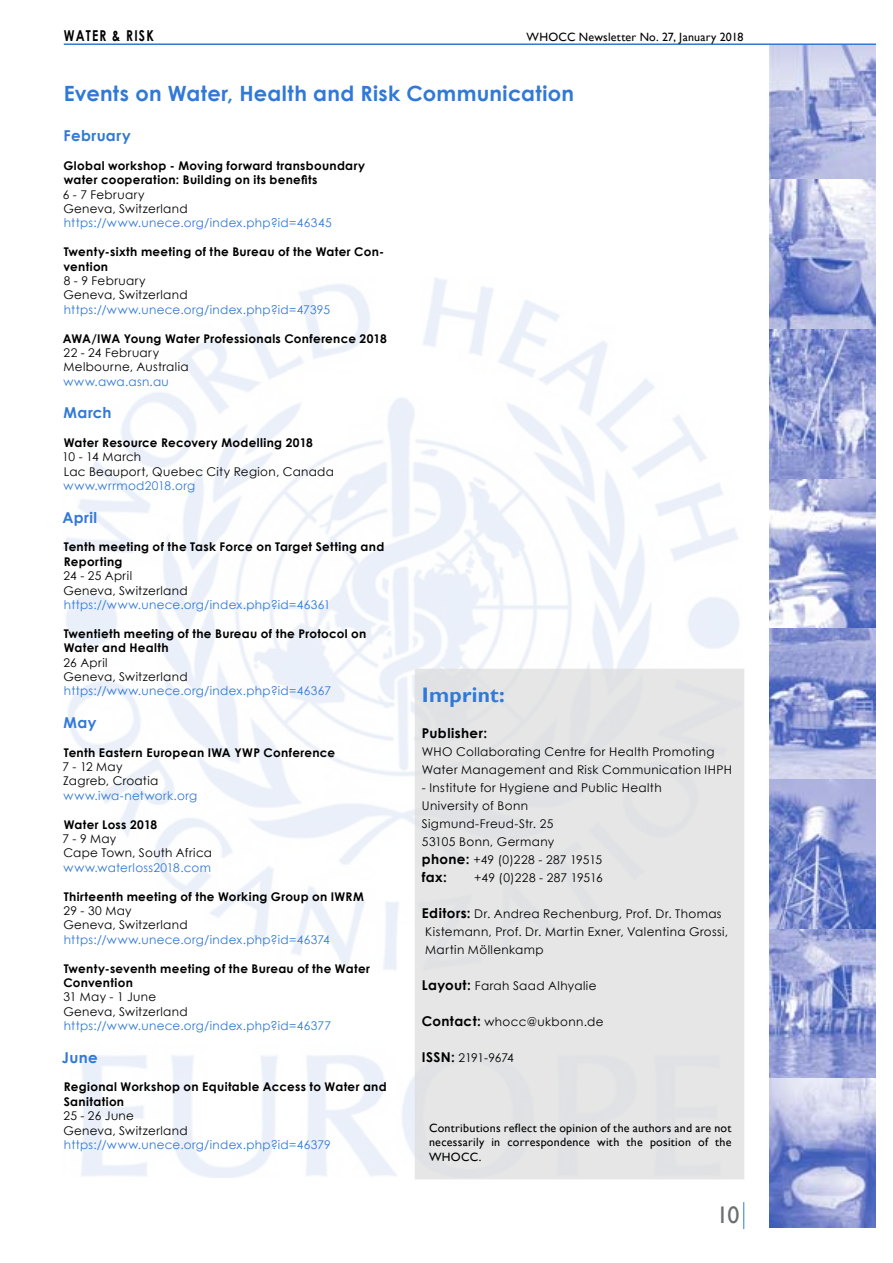
<style>
.page{position:relative;width:893px;height:1263px;background:#fff}
.page>*{position:absolute;margin:0;border:0;box-sizing:border-box;transform-origin:0 0}
.t1{font:24px "Gill Sans";color:#6d6e71}
.t2{font:700 21px "Century Gothic";letter-spacing:.015em;color:#3179d6}
.t3{font:700 21px "Gill Sans";letter-spacing:.015em;color:#3179d6}
.t4{font:700 15px "Century Gothic";letter-spacing:.025em;color:#3179d6}
.t5{font:700 15px "Century Gothic";letter-spacing:.1em;color:#000;scale:.8 1}
.t6{font:700 13.5px "Century Gothic";letter-spacing:.03em;color:#000}
.t7{font:12px/14.4px "Century Gothic";letter-spacing:.03em;color:#000}
.t8{font:700 12px/14.4px "Century Gothic";letter-spacing:.025em;color:#000}
.t9{font:12px "Century Gothic";letter-spacing:.025em;color:#3179d6}
.t10{font:12px/14.4px "Gill Sans";letter-spacing:.02em;color:#000;text-align:justify}
.t11{font:12px "Century Gothic";letter-spacing:.005em;color:#000}
.t12{font:12px "Century Gothic";letter-spacing:-.025em;color:#000}
.s1{font-weight:700;font-size:13.5px}
</style>
<div class="page">
<img style="left:770px;top:45px;width:106px;height:1183px">
<svg style="left:743px;top:1202px;width:1px;height:27px"></svg>
<hr style="left:64px;top:43px;width:812px;height:2px;background:#3179d6">
<div style="left:415px;top:669px;width:329px;height:510px;background:#e6e6e6"></div>
<p class="t5" style="left:64px;top:24px;width:114px">WATER &amp; RISK</p>
<p class="t10" style="left:527px;top:30px;width:218px">WHOCC Newsletter No. 27, January 2018</p>
<h2 class="t2" style="left:64px;top:77px;width:512px">Events on Water, Health and Risk Communication</h2>
<p class="t4" style="left:64px;top:124px;width:69px">February</p>
<p class="t8" style="left:63px;top:158px;width:303px">Global workshop - Moving forward transboundary water cooperation: Building on its benefits</p>
<p class="t7" style="left:63px;top:187px;width:126px">6 - 7 February<br>Geneva, Switzerland</p>
<p class="t9" style="left:64px;top:215px;width:269px">https://www.unece.org/index.php?id=46345</p>
<p class="t8" style="left:63px;top:244px;width:322px">Twenty-sixth meeting of the Bureau of the Water Con&shy;vention</p>
<p class="t7" style="left:63px;top:273px;width:126px">8 - 9 February<br>Geneva, Switzerland</p>
<p class="t9" style="left:64px;top:301px;width:268px">https://www.unece.org/index.php?id=47395</p>
<p class="t8" style="left:63px;top:330px;width:325px">AWA/IWA Young Water Professionals Conference 2018</p>
<p class="t7" style="left:63px;top:345px;width:127px">22 - 24 February<br>Melbourne, Australia</p>
<p class="t9" style="left:64px;top:373px;width:107px">www.awa.asn.au</p>
<p class="t4" style="left:64px;top:401px;width:49px">March</p>
<p class="t8" style="left:64px;top:435px;width:251px">Water Resource Recovery Modelling 2018</p>
<p class="t7" style="left:62px;top:450px;width:273px">10 - 14 March<br>Lac Beauport, Quebec City Region, Canada</p>
<p class="t9" style="left:64px;top:477px;width:133px">www.wrrmod2018.org</p>
<p class="t4" style="left:62px;top:506px;width:36px">April</p>
<p class="t8" style="left:64px;top:539px;width:322px">Tenth meeting of the Task Force on Target Setting and<br>Reporting</p>
<p class="t7" style="left:63px;top:568px;width:126px">24 - 25 April<br>Geneva, Switzerland</p>
<p class="t9" style="left:64px;top:596px;width:268px">https://www.unece.org/index.php?id=46361</p>
<p class="t8" style="left:64px;top:626px;width:304px">Twentieth meeting of the Bureau of the Protocol on<br>Water and Health</p>
<p class="t7" style="left:63px;top:655px;width:126px">26 April<br>Geneva, Switzerland</p>
<p class="t9" style="left:64px;top:683px;width:269px">https://www.unece.org/index.php?id=46367</p>
<p class="t4" style="left:64px;top:711px;width:34px">May</p>
<p class="t8" style="left:64px;top:744px;width:273px">Tenth Eastern European IWA YWP Conference</p>
<p class="t7" style="left:63px;top:759px;width:97px">7 - 12 May<br>Zagreb, Croatia</p>
<p class="t9" style="left:64px;top:787px;width:135px">www.iwa-network.org</p>
<p class="t8" style="left:64px;top:816px;width:95px">Water Loss 2018</p>
<p class="t7" style="left:63px;top:831px;width:151px">7 - 9 May<br>Cape Town, South Africa</p>
<p class="t9" style="left:64px;top:859px;width:149px">www.waterloss2018.com</p>
<p class="t8" style="left:64px;top:888px;width:302px">Thirteenth meeting of the Working Group on IWRM</p>
<p class="t7" style="left:63px;top:903px;width:126px">29 - 30 May<br>Geneva, Switzerland</p>
<p class="t9" style="left:64px;top:931px;width:268px">https://www.unece.org/index.php?id=46374</p>
<p class="t8" style="left:63px;top:960px;width:308px">Twenty-seventh meeting of the Bureau of the Water<br>Convention</p>
<p class="t7" style="left:63px;top:990px;width:126px">31 May - 1 June<br>Geneva, Switzerland</p>
<p class="t9" style="left:64px;top:1017px;width:269px">https://www.unece.org/index.php?id=46377</p>
<p class="t4" style="left:62px;top:1046px;width:37px">June</p>
<p class="t8" style="left:64px;top:1079px;width:324px">Regional Workshop on Equitable Access to Water and<br>Sanitation</p>
<p class="t7" style="left:63px;top:1108px;width:126px">25 - 26 June<br>Geneva, Switzerland</p>
<p class="t9" style="left:64px;top:1136px;width:268px">https://www.unece.org/index.php?id=46379</p>
<h2 class="t3" style="left:422px;top:682px;width:85px">Imprint:</h2>
<p class="t6" style="left:422px;top:723px;width:67px">Publisher:</p>
<p class="t7" style="left:422px;top:742px;width:312px;line-height:18px">WHO Collaborating Centre for Health Promoting<br>Water Management and Risk Communication IHPH</p>
<p class="t7" style="left:422px;top:778px;width:241px;line-height:18px">- Institute for Hygiene and Public Health<br>University of Bonn<br>Sigmund-Freud-Str. 25<br>53105 Bonn, Germany<br><span class="s1">phone:</span> +49 (0)228 - 287 19515</p>
<p class="t6" style="left:422px;top:867px;width:27px">fax:</p>
<p class="t11" style="left:474px;top:869px;width:130px">+49 (0)228 - 287 19516</p>
<p class="t7" style="left:422px;top:904px;width:308px;line-height:18px"><span class="s1">Editors:</span> Dr. Andrea Rechenburg, Prof. Dr. Thomas<br>Kistemann, Prof. Dr. Martin Exner, Valentina Grossi,<br>Martin Möllenkamp</p>
<p class="t7" style="left:422px;top:978px;width:176px"><span class="s1">Layout:</span> Farah Saad Alhyalie</p>
<p class="t7" style="left:422px;top:1014px;width:183px"><span class="s1">Contact:</span> whocc@ukbonn.de</p>
<p class="t12" style="left:422px;top:1049px;width:94px"><span class="s1">ISSN:</span> 2191-9674</p>
<p class="t10" style="left:429px;top:1121px;width:304px">Contributions reflect the opinion of the authors and are not necessarily in correspondence with the position of the WHOCC.</p>
<h1 class="t1" style="left:716px;top:1201px;width:25px">10</h1>
</div>
